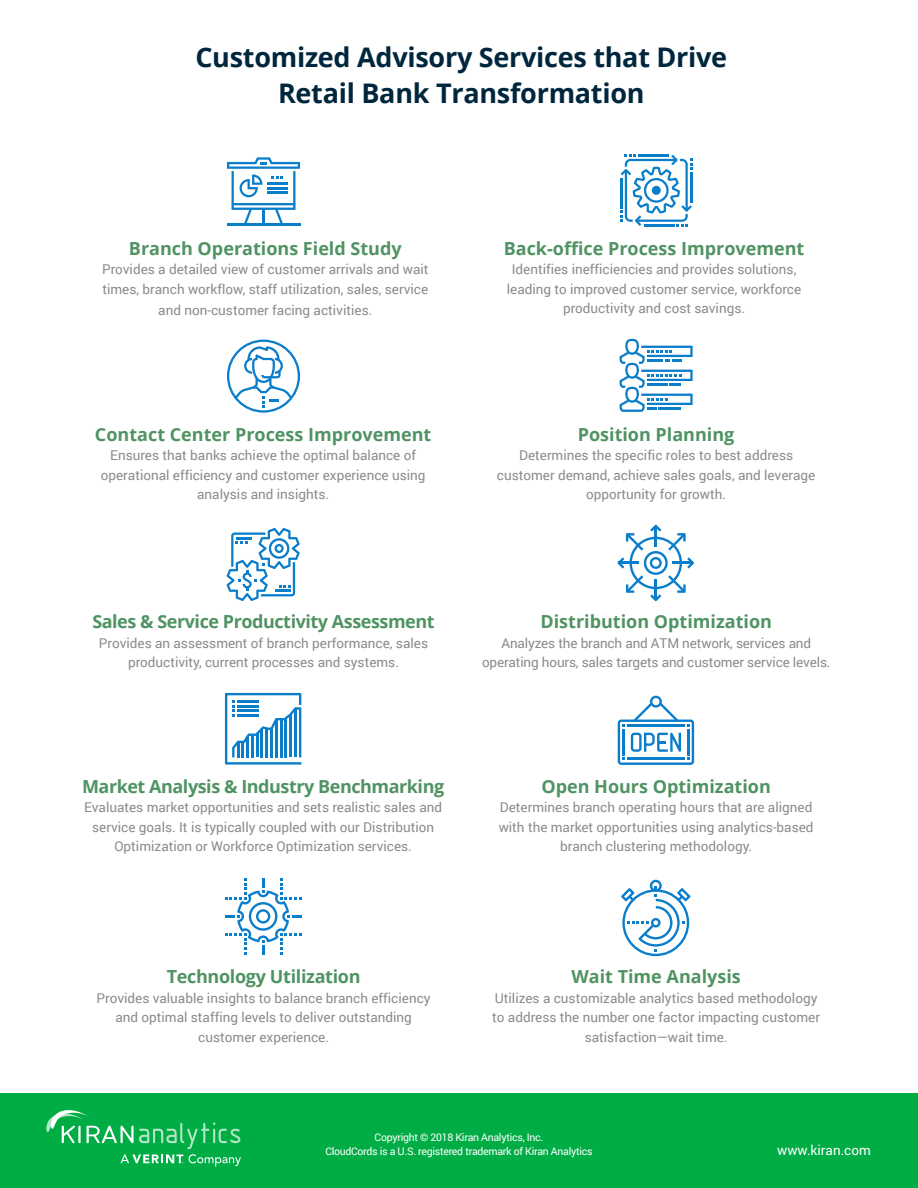
<style>
.page{position:relative;width:918px;height:1188px;background:#fff}
.page>*{position:absolute;margin:0;border:0;box-sizing:border-box;transform-origin:0 0}
.t1{font:700 27px/36px "Open Sans";letter-spacing:-.01em;color:#00263e;text-align:center}
.t2{font:700 18px "Open Sans";color:#509363}
.t3{font:700 18px "Open Sans";letter-spacing:-.025em;color:#509363}
.t4{font:700 18px "Open Sans";letter-spacing:-.02em;color:#509363}
.t5{font:13.5px/19.5px "Roboto";color:#8a8b8d;text-align:center}
.t6{font:13.5px "Roboto";color:#fff}
.t7{font:10.5px/13.5px "Roboto";letter-spacing:-.025em;color:#fff;text-align:center}
</style>
<div class="page">
<hr style="left:227px;top:224px;width:73px;height:2px;background:#0a7eca">
<svg style="left:227px;top:157px;width:73px;height:67px"></svg>
<svg style="left:620px;top:154px;width:72px;height:72px"></svg>
<svg style="left:227px;top:340px;width:73px;height:73px"></svg>
<svg style="left:620px;top:339px;width:73px;height:73px"></svg>
<svg style="left:227px;top:528px;width:73px;height:73px"></svg>
<svg style="left:617px;top:525px;width:77px;height:76px"></svg>
<svg style="left:225px;top:693px;width:76px;height:72px"></svg>
<svg style="left:618px;top:696px;width:76px;height:69px"></svg>
<hr style="left:627px;top:724px;width:58px;height:3px;background:#0a7eca">
<hr style="left:687px;top:729px;width:2px;height:26px;background:#0a7eca">
<hr style="left:627px;top:758px;width:58px;height:2px;background:#0a7eca">
<hr style="left:622px;top:729px;width:3px;height:26px;background:#0a7eca">
<svg style="left:225px;top:878px;width:76px;height:77px"></svg>
<svg style="left:621px;top:880px;width:70px;height:76px"></svg>
<div style="left:0;top:1094px;width:918px;height:94px;background:#00ad44"></div>
<svg style="left:46px;top:1110px;width:195px;height:57px"></svg>
<h1 class="t1" style="left:195px;top:38px;width:533px">Customized Advisory Services that Drive<br>Retail Bank Transformation</h1>
<h2 class="t2" style="left:129px;top:235px;width:274px">Branch Operations Field Study</h2>
<p class="t5" style="left:102px;top:259px;width:328px;text-align:left">Provides a detailed view of customer arrivals and wait times, branch workflow, staff utilization, sales, service</p>
<p class="t5" style="left:158px;top:300px;width:216px">and non-customer facing activities.</p>
<h2 class="t2" style="left:95px;top:421px;width:338px">Contact Center Process Improvement</h2>
<p class="t5" style="left:101px;top:445px;width:326px">Ensures that banks achieve the optimal balance of operational efficiency and customer experience using analysis and insights.</p>
<h2 class="t2" style="left:504px;top:235px;width:302px">Back-office Process Improvement</h2>
<p class="t5" style="left:507px;top:259px;width:296px">Identifies inefficiencies and provides solutions, leading to improved customer service, workforce productivity and cost savings.</p>
<h2 class="t2" style="left:578px;top:421px;width:158px">Position Planning</h2>
<p class="t5" style="left:497px;top:445px;width:320px">Determines the specific roles to best address customer demand, achieve sales goals, and leverage opportunity for growth.</p>
<h2 class="t3" style="left:92px;top:609px;width:344px">Sales &amp; Service Productivity Assessment</h2>
<p class="t5" style="left:99px;top:633px;width:331px">Provides an assessment of branch performance, sales productivity, current processes and systems.</p>
<h2 class="t2" style="left:541px;top:609px;width:233px">Distribution Optimization</h2>
<p class="t5" style="left:482px;top:633px;width:350px">Analyzes the branch and ATM network, services and operating hours, sales targets and customer service levels.</p>
<h2 class="t3" style="left:82px;top:773px;width:364px">Market Analysis &amp; Industry Benchmarking</h2>
<p class="t5" style="left:84px;top:797px;width:359px">Evaluates market opportunities and sets realistic sales and service goals. It is typically coupled with our Distribution<br>Optimization or Workforce Optimization services.</p>
<h2 class="t2" style="left:541px;top:773px;width:231px">Open Hours Optimization</h2>
<p class="t5" style="left:499px;top:797px;width:316px">Determines branch operating hours that are aligned with the market opportunities using analytics-based branch clustering methodology.</p>
<h2 class="t4" style="left:167px;top:964px;width:195px">Technology Utilization</h2>
<p class="t5" style="left:97px;top:988px;width:336px">Provides valuable insights to balance branch efficiency and optimal staffing levels to deliver outstanding customer experience.</p>
<h2 class="t2" style="left:571px;top:964px;width:171px">Wait Time Analysis</h2>
<p class="t5" style="left:492px;top:988px;width:329px">Utilizes a customizable analytics based methodology to address the number one factor impacting customer satisfaction—wait time.</p>
<p class="t7" style="left:325px;top:1131px;width:269px">Copyright © 2018 Kiran Analytics, Inc.<br>CloudCords is a U.S. registered trademark of Kiran Analytics</p>
<p class="t6" style="left:777px;top:1141px;width:95px">www.kiran.com</p>
</div>
